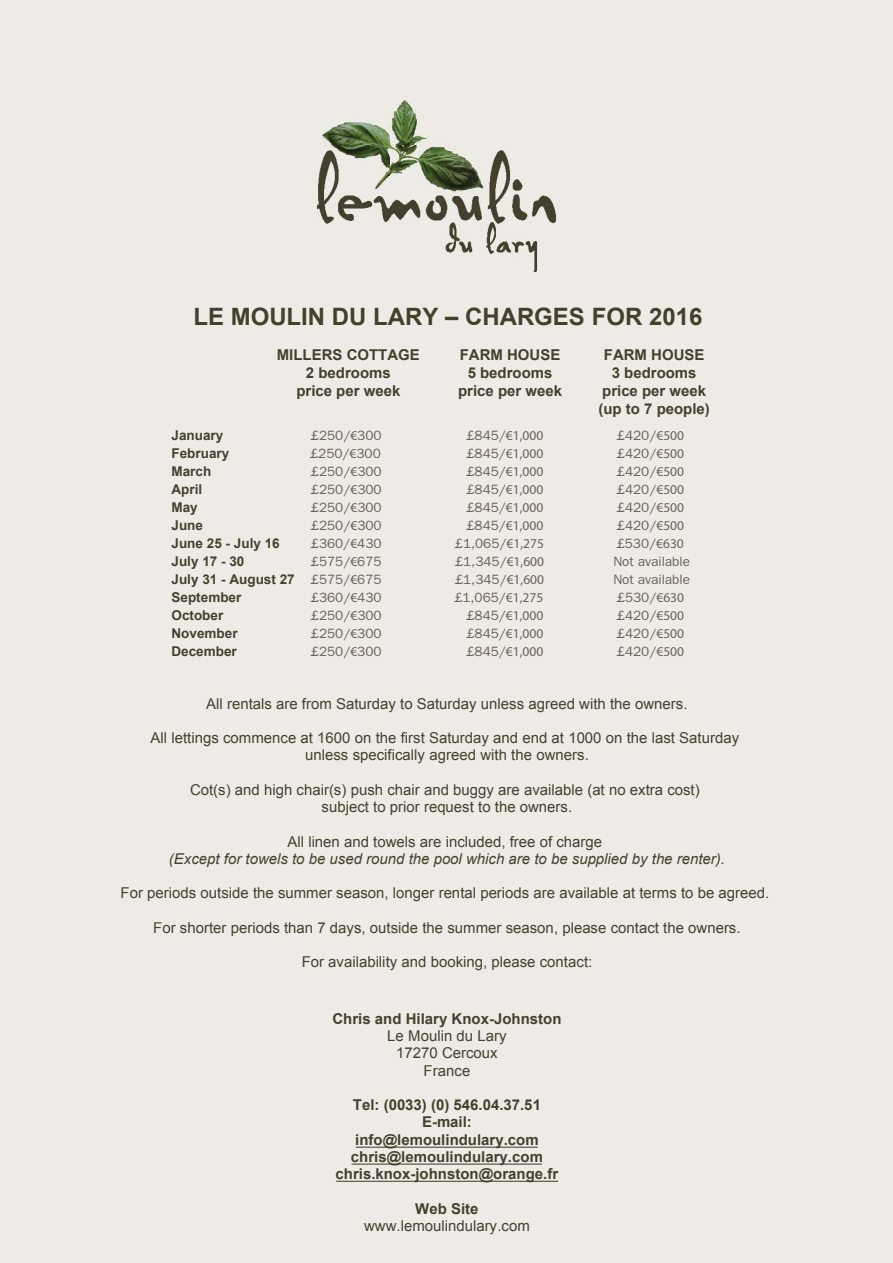
<style>
.page{position:relative;width:893px;height:1263px;background:#fff}
.page>*{position:absolute;margin:0;border:0;box-sizing:border-box;transform-origin:0 0}
.t1{font:700 24px "Arial";color:#453f2c}
.t2{font:15px/17.2px "Arial";color:#453f2c;text-align:center}
.t3{font:700 15px/17.2px "Arial";color:#453f2c}
.t4{font:italic 15px "Arial";color:#453f2c}
.t5{font:13.5px "Franklin Gothic";color:#6a6058}
.t6{font:700 13.5px "Arial";color:#453f2c}
.t7{font:13.5px "Myriad Pro";color:#6a6058}
.s1{font-family:"Myriad Pro"}
.s2{font-family:"Franklin Gothic"}
.s3{font-family:"Franklin Gothic";font-weight:400;color:#6a6058}
.s4{font-family:"Myriad Pro";font-weight:400;color:#6a6058}
</style>
<div class="page">
<div style="left:0;top:0;width:892px;height:1262px;background:#eeebe6"></div>
<img style="left:317px;top:101px;width:239px;height:171px">
<hr style="left:356px;top:1147px;width:181px;height:1px;background:#453f2c">
<hr style="left:351px;top:1164px;width:191px;height:1px;background:#453f2c">
<hr style="left:336px;top:1181px;width:222px;height:1px;background:#453f2c">
<h1 class="t1" style="left:193px;top:300px;width:510px">LE MOULIN DU LARY – CHARGES FOR 2016</h1>
<p class="t3" style="left:277px;top:346px;width:144px">MILLERS COTTAGE</p>
<p class="t3" style="left:460px;top:346px;width:102px">FARM HOUSE</p>
<p class="t3" style="left:604px;top:346px;width:102px">FARM HOUSE</p>
<p class="t3" style="left:306px;top:364px;width:86px">2 bedrooms</p>
<p class="t3" style="left:467px;top:364px;width:86px">5 bedrooms</p>
<p class="t3" style="left:611px;top:364px;width:86px">3 bedrooms</p>
<p class="t3" style="left:296px;top:382px;width:105px">price per week</p>
<p class="t3" style="left:458px;top:382px;width:105px">price per week</p>
<p class="t3" style="left:598px;top:382px;width:113px;line-height:18px">price per week (up to 7 people)</p>
<p class="t6" style="left:171px;top:427px;width:53px">January</p>
<p class="t5" style="left:311px;top:428px;width:72px">£250/<span class="s1">€</span>300</p>
<p class="t7" style="left:466px;top:429px;width:78px"><span class="s2">£845/</span>€1,000</p>
<p class="t5" style="left:617px;top:428px;width:69px">£420/<span class="s1">€500</span></p>
<p class="t6" style="left:171px;top:445px;width:59px">February</p>
<p class="t5" style="left:310px;top:446px;width:72px">£250/<span class="s1">€</span>300</p>
<p class="t7" style="left:466px;top:446px;width:78px"><span class="s2">£845/</span>€1,000</p>
<p class="t5" style="left:617px;top:446px;width:69px">£420/<span class="s1">€500</span></p>
<p class="t6" style="left:171px;top:463px;width:41px">March</p>
<p class="t5" style="left:311px;top:464px;width:72px">£250/<span class="s1">€</span>300</p>
<p class="t7" style="left:466px;top:464px;width:78px"><span class="s2">£845/</span>€1,000</p>
<p class="t5" style="left:617px;top:464px;width:69px">£420/<span class="s1">€500</span></p>
<p class="t6" style="left:171px;top:480px;width:32px">April</p>
<p class="t5" style="left:311px;top:482px;width:72px">£250/<span class="s1">€</span>300</p>
<p class="t7" style="left:466px;top:482px;width:78px"><span class="s2">£845/</span>€1,000</p>
<p class="t5" style="left:617px;top:482px;width:69px">£420/<span class="s1">€500</span></p>
<p class="t6" style="left:171px;top:498px;width:28px">May</p>
<p class="t5" style="left:311px;top:500px;width:72px">£250/<span class="s1">€</span>300</p>
<p class="t7" style="left:466px;top:500px;width:78px"><span class="s2">£845/</span>€1,000</p>
<p class="t5" style="left:617px;top:500px;width:69px">£420/<span class="s1">€500</span></p>
<p class="t6" style="left:171px;top:516px;width:33px">June</p>
<p class="t5" style="left:311px;top:518px;width:72px">£250/<span class="s1">€</span>300</p>
<p class="t7" style="left:466px;top:518px;width:78px"><span class="s2">£845/</span>€1,000</p>
<p class="t5" style="left:617px;top:518px;width:69px">£420/<span class="s1">€500</span></p>
<p class="t6" style="left:171px;top:534px;width:110px">June 25 - July 16</p>
<p class="t5" style="left:311px;top:536px;width:72px">£360/<span class="s1">€</span>430</p>
<p class="t5" style="left:455px;top:536px;width:90px">£1,065/<span class="s1">€1,275</span></p>
<p class="t5" style="left:616px;top:536px;width:69px">£530/<span class="s1">€630</span></p>
<p class="t6" style="left:171px;top:552px;width:74px">July 17 - 30</p>
<p class="t5" style="left:311px;top:554px;width:72px">£575/<span class="s1">€</span>675</p>
<p class="t5" style="left:455px;top:554px;width:90px">£1,345/<span class="s1">€1,600</span></p>
<p class="t5" style="left:613px;top:554px;width:78px">Not available</p>
<p class="t6" style="left:171px;top:570px;width:211px">July 31 - August 27 <span class="s3">£575/</span><span class="s4">€</span><span class="s3">675</span></p>
<p class="t5" style="left:455px;top:572px;width:90px">£1,345/<span class="s1">€1,600</span></p>
<p class="t5" style="left:613px;top:572px;width:78px">Not available</p>
<p class="t6" style="left:171px;top:588px;width:71px">September</p>
<p class="t5" style="left:311px;top:589px;width:72px">£360/<span class="s1">€</span>430</p>
<p class="t5" style="left:454px;top:589px;width:90px">£1,065/<span class="s1">€1,275</span></p>
<p class="t5" style="left:617px;top:589px;width:69px">£530/<span class="s1">€630</span></p>
<p class="t6" style="left:171px;top:606px;width:53px">October</p>
<p class="t5" style="left:311px;top:607px;width:72px">£250/<span class="s1">€</span>300</p>
<p class="t7" style="left:466px;top:608px;width:78px"><span class="s2">£845/</span>€1,000</p>
<p class="t5" style="left:617px;top:607px;width:69px">£420/<span class="s1">€500</span></p>
<p class="t6" style="left:171px;top:624px;width:68px">November</p>
<p class="t5" style="left:311px;top:625px;width:72px">£250/<span class="s1">€</span>300</p>
<p class="t7" style="left:466px;top:626px;width:78px"><span class="s2">£845/</span>€1,000</p>
<p class="t5" style="left:617px;top:625px;width:69px">£420/<span class="s1">€500</span></p>
<p class="t6" style="left:171px;top:642px;width:67px">December</p>
<p class="t5" style="left:311px;top:643px;width:72px">£250/<span class="s1">€</span>300</p>
<p class="t7" style="left:466px;top:644px;width:78px"><span class="s2">£845/</span>€1,000</p>
<p class="t5" style="left:617px;top:643px;width:69px">£420/<span class="s1">€500</span></p>
<p class="t2" style="left:206px;top:695px;width:483px">All rentals are from Saturday to Saturday unless agreed with the owners.</p>
<p class="t2" style="left:150px;top:729px;width:590px">All lettings commence at 1600 on the first Saturday and end at 1000 on the last Saturday unless specifically agreed with the owners.</p>
<p class="t2" style="left:190px;top:781px;width:511px">Cot(s) and high chair(s) push chair and buggy are available (at no extra cost) subject to prior request to the owners.</p>
<p class="t2" style="left:287px;top:833px;width:316px">All linen and towels are included, free of charge</p>
<p class="t4" style="left:169px;top:849px;width:557px">(Except for towels to be used round the pool which are to be supplied by the renter).</p>
<p class="t2" style="left:121px;top:885px;width:650px">For periods outside the summer season, longer rental periods are available at terms to be agreed.</p>
<p class="t2" style="left:153px;top:919px;width:589px">For shorter periods than 7 days, outside the summer season, please contact the owners.</p>
<p class="t2" style="left:302px;top:954px;width:292px">For availability and booking, please contact:</p>
<p class="t3" style="left:332px;top:1011px;width:231px">Chris and Hilary Knox-Johnston</p>
<p class="t2" style="left:387px;top:1027px;width:121px">Le Moulin du Lary<br>17270 Cercoux<br>France</p>
<p class="t3" style="left:335px;top:1097px;width:224px;text-align:center">Tel: (0033) (0) 546.04.37.51<br>E-mail: info@lemoulindulary.com chris@lemoulindulary.com chris.knox-johnston@orange.fr</p>
<p class="t3" style="left:415px;top:1200px;width:65px">Web Site</p>
<p class="t2" style="left:364px;top:1217px;width:167px">www.lemoulindulary.com</p>
</div>
